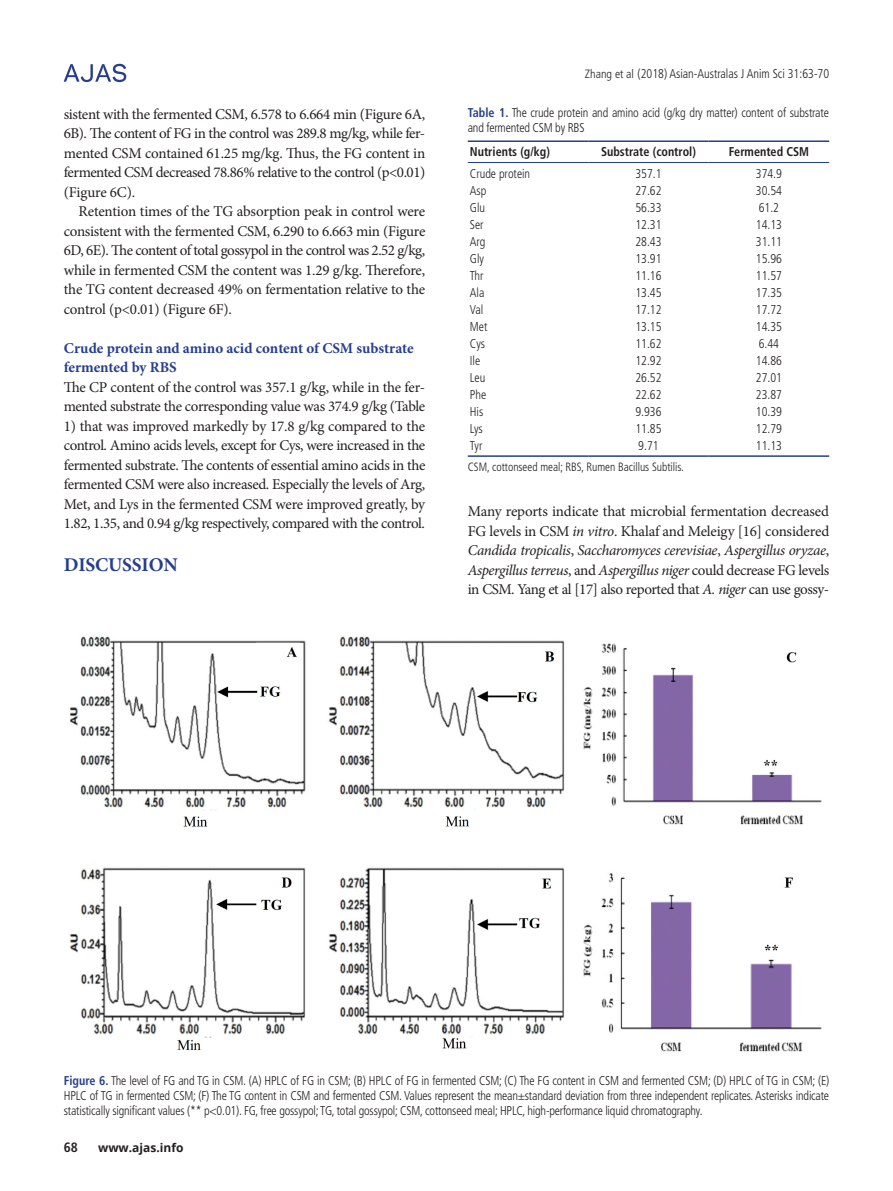
<style>
.page{position:relative;width:893px;height:1191px;background:#fff}
.page>*{position:absolute;margin:0;border:0;box-sizing:border-box;transform-origin:0 0}
.대제목{font:700 19.5px "Minion Pro";letter-spacing:-.01em;color:#253f8e}
.본문{font:15px/19.5px "Minion Pro";letter-spacing:-.025em;color:#231f20;text-align:justify}
.중제목{font:700 15px/19.5px "Minion Pro";letter-spacing:-.005em;color:#253f8e}
.t1{font:700 condensed 13.5px "Frutiger LT Std";color:#231f20}
.표_그림__제목{font:300 condensed 12.75px/15px "Frutiger LT Std";letter-spacing:-.01em;color:#231f20;scale:.95 1}
.표본문{font:300 condensed 12.75px "Frutiger LT Std";color:#231f20;scale:.95 1}
.표_항목{font:700 condensed 12.75px "Frutiger LT Std";color:#231f20;scale:.95 1}
.표_풋노트{font:300 condensed 12px "Frutiger LT Std";color:#231f20;scale:.95 1}
.t2{font:700 12px "Open Sans";color:#231f20}
.s1{font-size:12px}
.s2{font-weight:700;color:#253f8e}
.s3{font-style:italic}
</style>
<div class="page">
<svg style="left:64px;top:64px;width:62px;height:18px"></svg>
<hr style="left:468px;top:140px;width:120px;height:2px;background:#253f8e">
<hr style="left:588px;top:140px;width:121px;height:2px;background:#253f8e">
<hr style="left:709px;top:140px;width:120px;height:2px;background:#253f8e">
<hr style="left:468px;top:162px;width:120px;height:1px;background:#253f8e">
<hr style="left:588px;top:162px;width:121px;height:1px;background:#253f8e">
<hr style="left:709px;top:162px;width:120px;height:1px;background:#253f8e">
<hr style="left:468px;top:455px;width:120px;height:2px;background:#253f8e">
<hr style="left:588px;top:455px;width:121px;height:2px;background:#253f8e">
<hr style="left:709px;top:455px;width:120px;height:2px;background:#253f8e">
<img style="left:69px;top:635px;width:753px;height:417px">
<p class="본문" style="left:64px;top:104px;width:363px">sistent with the fermented CSM, 6.578 to 6.664 min (Figure 6A, 6B). The content of FG in the control was 289.8 mg/kg, while fer&shy;mented CSM contained 61.25 mg/kg. Thus, the FG content in fermented CSM decreased 78.86% relative to the control (p&lt;0.01) (Figure 6C).</p>
<p class="본문" style="left:64px;top:202px;width:363px;text-indent:15px">Retention times of the TG absorption peak in control were consistent with the fermented CSM, 6.290 to 6.663 min (Figure 6D, 6E). The content of total gossypol in the control was 2.52 g/kg, while in fermented CSM the content was 1.29 g/kg. Therefore, the TG content decreased 49% on fermentation relative to the control (p&lt;0.01) (Figure 6F).</p>
<p class="중제목" style="left:64px;top:338px;width:351px">Crude protein and amino acid content of CSM substrate fermented by RBS</p>
<p class="본문" style="left:64px;top:377px;width:363px">The CP content of the control was 357.1 g/kg, while in the fer&shy;mented substrate the corresponding value was 374.9 g/kg (Table</p>
<p class="본문" style="left:64px;top:416px;width:363px">1) that was improved markedly by 17.8 g/kg compared to the control. Amino acids levels, except for Cys, were increased in the fermented substrate. The contents of essential amino acids in the fermented CSM were also increased. Especially the levels of Arg, Met, and Lys in the fermented CSM were improved greatly, by 1.82, 1.35, and 0.94 g/kg respectively, compared with the control.</p>
<p class="대제목" style="left:64px;top:551px;width:116px">DISCUSSION</p>
<p class="표_그림__제목" style="left:585px;top:66px;width:259px"><span class="s1">Zhang et al</span> (2018) Asian-Australas J Anim Sci 31:63-70</p>
<p class="표_그림__제목" style="left:468px;top:105px;width:382px"><span class="s2">Table 1.</span> The crude protein and amino acid (g/kg dry matter) content of substrate and fermented CSM by RBS</p>
<p class="표_항목" style="left:470px;top:144px;width:86px">Nutrients (g/kg)</p>
<p class="표_항목" style="left:601px;top:144px;width:101px">Substrate (control)</p>
<p class="표_항목" style="left:729px;top:144px;width:86px">Fermented CSM</p>
<p class="표본문" style="left:470px;top:166px;width:65px">Crude protein</p>
<p class="표본문" style="left:635px;top:166px;width:29px">357.1</p>
<p class="표본문" style="left:756px;top:166px;width:29px">374.9</p>
<p class="표본문" style="left:470px;top:183px;width:19px">Asp</p>
<p class="표본문" style="left:635px;top:183px;width:29px">27.62</p>
<p class="표본문" style="left:756px;top:183px;width:29px">30.54</p>
<p class="표본문" style="left:470px;top:200px;width:18px">Glu</p>
<p class="표본문" style="left:635px;top:200px;width:29px">56.33</p>
<p class="표본문" style="left:759px;top:200px;width:23px">61.2</p>
<p class="표본문" style="left:470px;top:217px;width:16px">Ser</p>
<p class="표본문" style="left:635px;top:217px;width:29px">12.31</p>
<p class="표본문" style="left:756px;top:217px;width:29px">14.13</p>
<p class="표본문" style="left:470px;top:234px;width:18px">Arg</p>
<p class="표본문" style="left:635px;top:234px;width:29px">28.43</p>
<p class="표본문" style="left:756px;top:234px;width:29px">31.11</p>
<p class="표본문" style="left:470px;top:251px;width:16px">Gly</p>
<p class="표본문" style="left:635px;top:251px;width:29px">13.91</p>
<p class="표본문" style="left:756px;top:251px;width:29px">15.96</p>
<p class="표본문" style="left:470px;top:268px;width:16px">Thr</p>
<p class="표본문" style="left:635px;top:268px;width:29px">11.16</p>
<p class="표본문" style="left:756px;top:268px;width:29px">11.57</p>
<p class="표본문" style="left:470px;top:285px;width:17px">Ala</p>
<p class="표본문" style="left:635px;top:285px;width:29px">13.45</p>
<p class="표본문" style="left:756px;top:285px;width:29px">17.35</p>
<p class="표본문" style="left:470px;top:302px;width:16px">Val</p>
<p class="표본문" style="left:635px;top:302px;width:29px">17.12</p>
<p class="표본문" style="left:756px;top:302px;width:29px">17.72</p>
<p class="표본문" style="left:470px;top:319px;width:20px">Met</p>
<p class="표본문" style="left:635px;top:319px;width:29px">13.15</p>
<p class="표본문" style="left:756px;top:319px;width:29px">14.35</p>
<p class="표본문" style="left:470px;top:336px;width:18px">Cys</p>
<p class="표본문" style="left:635px;top:336px;width:29px">11.62</p>
<p class="표본문" style="left:759px;top:336px;width:23px">6.44</p>
<p class="표본문" style="left:470px;top:353px;width:12px">Ile</p>
<p class="표본문" style="left:635px;top:353px;width:29px">12.92</p>
<p class="표본문" style="left:756px;top:353px;width:29px">14.86</p>
<p class="표본문" style="left:470px;top:370px;width:18px">Leu</p>
<p class="표본문" style="left:635px;top:370px;width:29px">26.52</p>
<p class="표본문" style="left:756px;top:370px;width:29px">27.01</p>
<p class="표본문" style="left:470px;top:387px;width:19px">Phe</p>
<p class="표본문" style="left:635px;top:387px;width:29px">22.62</p>
<p class="표본문" style="left:756px;top:387px;width:29px">23.87</p>
<p class="표본문" style="left:470px;top:404px;width:16px">His</p>
<p class="표본문" style="left:635px;top:404px;width:29px">9.936</p>
<p class="표본문" style="left:756px;top:404px;width:29px">10.39</p>
<p class="표본문" style="left:470px;top:421px;width:15px">Lys</p>
<p class="표본문" style="left:635px;top:421px;width:29px">11.85</p>
<p class="표본문" style="left:756px;top:421px;width:29px">12.79</p>
<p class="표본문" style="left:470px;top:438px;width:15px">Tyr</p>
<p class="표본문" style="left:638px;top:438px;width:23px">9.71</p>
<p class="표본문" style="left:756px;top:438px;width:29px">11.13</p>
<p class="표_풋노트" style="left:468px;top:460px;width:229px">CSM, cottonseed meal; RBS, Rumen Bacillus Subtilis.</p>
<p class="본문" style="left:468px;top:502px;width:363px">Many reports indicate that microbial fermentation decreased FG levels in CSM <span class="s3">in vitro</span>. Khalaf and Meleigy [16] considered <span class="s3">Candida tropicalis</span>, <span class="s3">Saccharomyces cerevisiae</span>, <span class="s3">Aspergillus oryzae</span>, <span class="s3">Aspergillus terreus</span>, and <span class="s3">Aspergillus niger</span> could decrease FG levels in CSM. Yang et al [17] also reported that <span class="s3">A. niger</span> can use gossy-</p>
<p class="표_그림__제목" style="left:64px;top:1073px;width:807px;text-align:justify"><span class="s2">Figure 6.</span> The level of FG and TG in CSM. (A) HPLC of FG in CSM; (B) HPLC of FG in fermented CSM; (C) The FG content in CSM and fermented CSM; (D) HPLC of TG in CSM; (E)<br>HPLC of TG in fermented CSM; (F) The TG content in CSM and fermented CSM. Values represent the mean±standard deviation from three independent replicates. Asterisks indicate statistically significant values (** p&lt;0.01). FG, free gossypol; TG, total gossypol; CSM, cottonseed meal; HPLC, high-performance liquid chromatography.</p>
<p class="t1" style="left:64px;top:1139px;width:16px">68</p>
<p class="t2" style="left:98px;top:1138px;width:87px">www.ajas.info</p>
</div>
